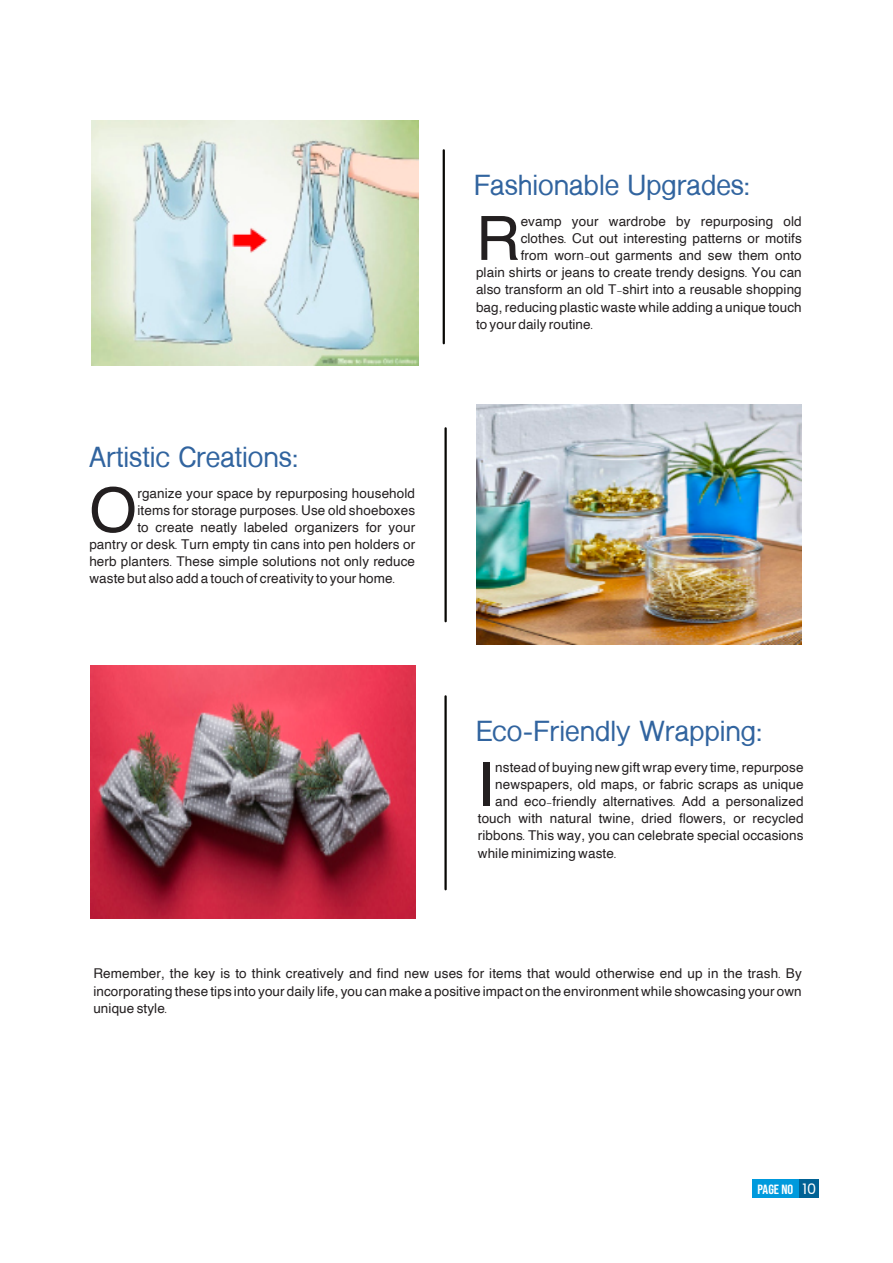
<style>
.page{position:relative;width:893px;height:1263px;background:#fff}
.page>*{position:absolute;margin:0;border:0;box-sizing:border-box;transform-origin:0 0}
.t1{font:61.2px "Helvetica";color:#231f20}
.t2{font:700 27px "Shree Dev 0714";color:#31649f}
.t3{font:13.5px/17.1px "Helvetica";letter-spacing:.01em;color:#231f20;text-align:justify}
.t4{font:13.35px "Bebas Neue";color:#fff;scale:1.08 1}
.s1{font-family:"Sana"}
.s2{font-family:"Poppins";font-size:14.55px}
</style>
<div class="page">
<div style="left:798px;top:1179px;width:20px;height:19px;background:#006295"></div>
<div style="left:752px;top:1179px;width:46px;height:19px;background:#009add"></div>
<hr style="left:443px;top:150px;width:2px;height:193px;background:#080704">
<hr style="left:444px;top:696px;width:3px;height:193px;background:#080704">
<img style="left:92px;top:121px;width:326px;height:245px">
<hr style="left:444px;top:428px;width:3px;height:193px;background:#080704">
<img style="left:476px;top:405px;width:326px;height:240px">
<img style="left:91px;top:665px;width:324px;height:254px">
<h2 class="t2" style="left:474px;top:168px;width:277px">Fashionable Upgrades:</h2>
<h2 class="t2" style="left:89px;top:440px;width:211px">Artistic Creations:</h2>
<h1 class="t1" style="left:89px;top:486px;width:49px">O</h1>
<p class="t3" style="left:137px;top:485px;width:279px">rganize your space by repurposing household</p>
<p class="t3" style="left:137px;top:502px;width:279px">items for storage purposes<span class="s1">.</span> Use old shoeboxes</p>
<p class="t3" style="left:137px;top:519px;width:279px">to create neatly labeled organizers for your</p>
<p class="t3" style="left:89px;top:537px;width:327px">pantry or desk<span class="s1">.</span> Turn empty tin cans into pen holders or</p>
<p class="t3" style="left:89px;top:554px;width:327px">herb planters<span class="s1">.</span> These simple solutions not only reduce</p>
<p class="t3" style="left:89px;top:571px;width:307px">waste but also add a touch of creativity to your home<span class="s1">.</span></p>
<h1 class="t1" style="left:476px;top:214px;width:46px">R</h1>
<p class="t3" style="left:521px;top:214px;width:283px">evamp your wardrobe by repurposing old</p>
<p class="t3" style="left:521px;top:231px;width:283px">clothes<span class="s1">.</span> Cut out interesting patterns or motifs</p>
<p class="t3" style="left:521px;top:248px;width:283px">from worn<span class="s1">-</span>out garments and sew them onto</p>
<p class="t3" style="left:476px;top:265px;width:327px">plain shirts or jeans to create trendy designs<span class="s1">.</span> You can</p>
<p class="t3" style="left:476px;top:282px;width:327px">also transform an old T<span class="s1">-</span>shirt into a reusable shopping</p>
<p class="t3" style="left:476px;top:299px;width:327px">bag, reducing plastic waste while adding a unique touch</p>
<p class="t3" style="left:476px;top:316px;width:119px">to your daily routine<span class="s1">.</span></p>
<h2 class="t2" style="left:476px;top:714px;width:288px">Eco-Friendly Wrapping:</h2>
<h1 class="t1" style="left:478px;top:760px;width:18px">I</h1>
<p class="t3" style="left:495px;top:760px;width:310px">nstead of buying new gift wrap every time, repurpose</p>
<p class="t3" style="left:495px;top:777px;width:310px">newspapers, old maps, or fabric scraps as unique</p>
<p class="t3" style="left:495px;top:794px;width:310px">and eco<span class="s1">-</span>friendly alternatives<span class="s1">.</span> Add a personalized</p>
<p class="t3" style="left:478px;top:811px;width:327px">touch with natural twine, dried flowers, or recycled</p>
<p class="t3" style="left:478px;top:828px;width:327px">ribbons<span class="s1">.</span> This way, you can celebrate special occasions</p>
<p class="t3" style="left:478px;top:845px;width:140px">while minimizing waste<span class="s1">.</span></p>
<p class="t3" style="left:93px;top:966px;width:710px">Remember, the key is to think creatively and find new uses for items that would otherwise end up in the trash<span class="s1">.</span> By incorporating these tips into your daily life, you can make a positive impact on the environment while showcasing your own unique style<span class="s1">.</span></p>
<p class="t4" style="left:758px;top:1181px;width:56px">PAGE NO <span class="s2">10</span></p>
</div>
